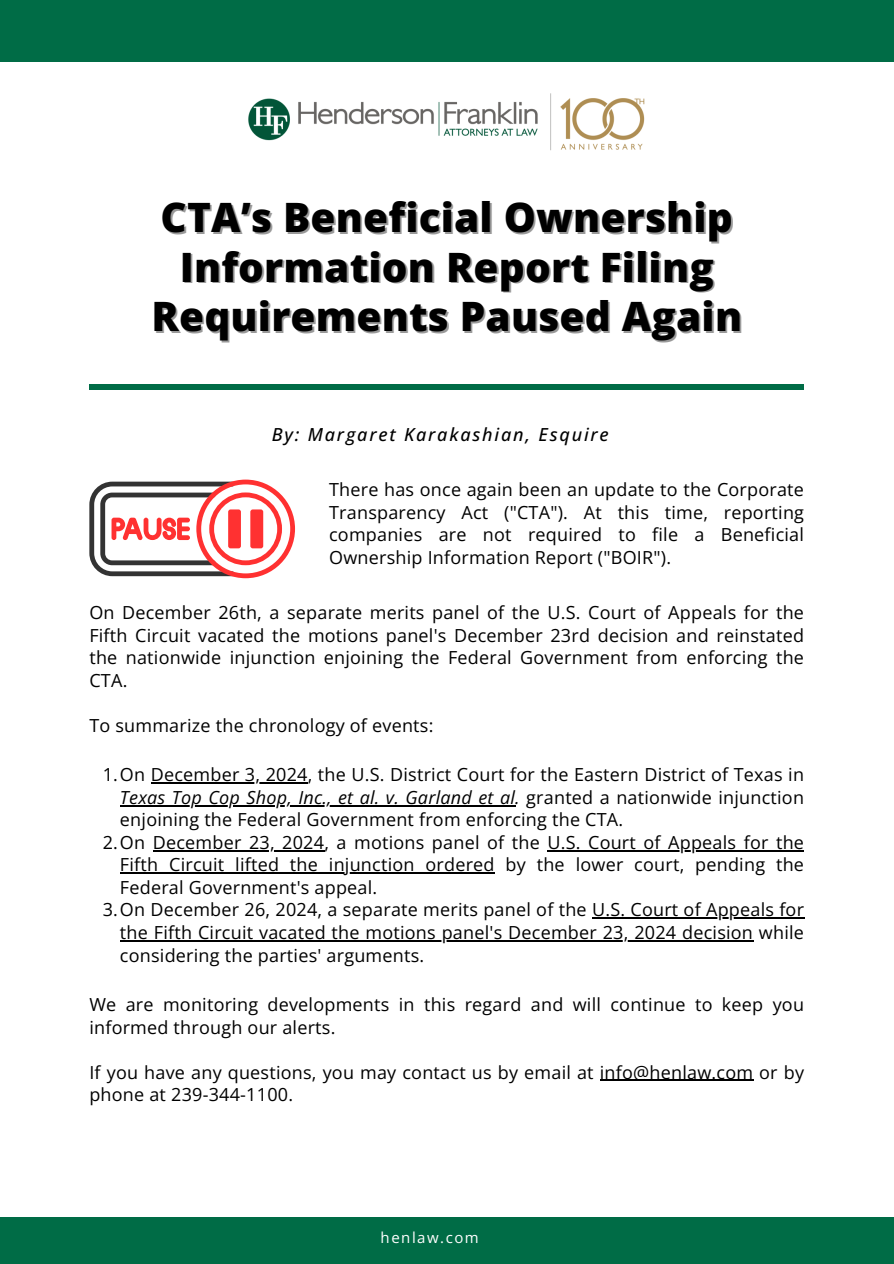
<style>
.page{position:relative;width:894px;height:1264px;background:#fff}
.page>*{position:absolute;margin:0;border:0;box-sizing:border-box;transform-origin:0 0}
.t1{font:800 40.5px "Open Sans";letter-spacing:.005em;color:#000}
.t2{font:18px/22.5px "Open Sans";letter-spacing:.015em;color:#000}
.t3{font:italic 18px "Open Sans";letter-spacing:.01em;color:#000}
.t4{font:italic 500 18px "Open Sans";letter-spacing:.1em;color:#000}
.t5{font:15px "Open Sans";letter-spacing:.1em;color:#fff}
.s1{font-style:normal}
</style>
<div class="page">
<div style="left:0;top:1216px;width:893px;height:47px;background:#006c46"></div>
<div style="left:0;top:0;width:893px;height:61px;background:#006c46"></div>
<div style="left:89px;top:384px;width:715px;height:6px;background:#006c46"></div>
<img style="left:248px;top:93px;width:397px;height:58px">
<hr style="left:151px;top:782px;width:157px;height:1px;background:#000">
<hr style="left:120px;top:805px;width:395px;height:1px;background:#000">
<hr style="left:153px;top:850px;width:171px;height:1px;background:#000">
<hr style="left:547px;top:850px;width:257px;height:1px;background:#000">
<hr style="left:120px;top:872px;width:374px;height:1px;background:#000">
<hr style="left:592px;top:917px;width:212px;height:1px;background:#000">
<hr style="left:120px;top:940px;width:633px;height:1px;background:#000">
<svg style="left:89px;top:479px;width:206px;height:99px"></svg>
<hr style="left:599px;top:1079px;width:154px;height:2px;background:#000">
<p class="t1" style="left:161px;top:189px;width:573px">CTA’s Beneficial Ownership</p>
<h1 class="t1" style="left:180px;top:238px;width:535px">Information Report Filing</h1>
<h2 class="t1" style="left:151px;top:288px;width:592px">Requirements Paused Again</h2>
<p class="t4" style="left:272px;top:422px;width:338px">By: Margaret Karakashian, Esquire</p>
<p class="t2" style="left:329px;top:478px;width:476px;text-align:justify">There has once again been an update to the Corporate Transparency Act ("CTA"). At this time, reporting companies are not required to file a Beneficial Ownership Information Report ("BOIR").</p>
<h3 class="t2" style="left:89px;top:601px;width:716px;text-align:justify">On December 26th, a separate merits panel of the U.S. Court of Appeals for the Fifth Circuit vacated the motions panel's December 23rd decision and reinstated the nationwide injunction enjoining the Federal Government from enforcing the CTA.</h3>
<p class="t2" style="left:89px;top:713px;width:345px">To summarize the chronology of events:</p>
<p class="t2" style="left:103px;top:763px;width:702px">1.On December 3, 2024, the U.S. District Court for the Eastern District of Texas in</p>
<p class="t3" style="left:120px;top:784px;width:685px">Texas Top Cop Shop, Inc., et al. v. Garland et al. <span class="s1">granted a nationwide injunction</span></p>
<p class="t2" style="left:120px;top:808px;width:504px">enjoining the Federal Government from enforcing the CTA.</p>
<p class="t2" style="left:103px;top:830px;width:702px">2.On December 23, 2024, a motions panel of the U.S. Court of Appeals for the</p>
<p class="t2" style="left:120px;top:853px;width:685px">Fifth Circuit lifted the injunction ordered by the lower court, pending the</p>
<p class="t2" style="left:120px;top:875px;width:259px">Federal Government's appeal.</p>
<p class="t2" style="left:103px;top:898px;width:702px">3.On December 26, 2024, a separate merits panel of the U.S. Court of Appeals for</p>
<p class="t2" style="left:120px;top:920px;width:685px">the Fifth Circuit vacated the motions panel's December 23, 2024 decision while considering the parties' arguments.</p>
<p class="t2" style="left:89px;top:993px;width:716px">We are monitoring developments in this regard and will continue to keep you informed through our alerts.</p>
<p class="t2" style="left:89px;top:1060px;width:716px">If you have any questions, you may contact us by email at info@henlaw.com or by phone at 239-344-1100.</p>
<p class="t5" style="left:380px;top:1226px;width:100px">henlaw.com</p>
</div>
